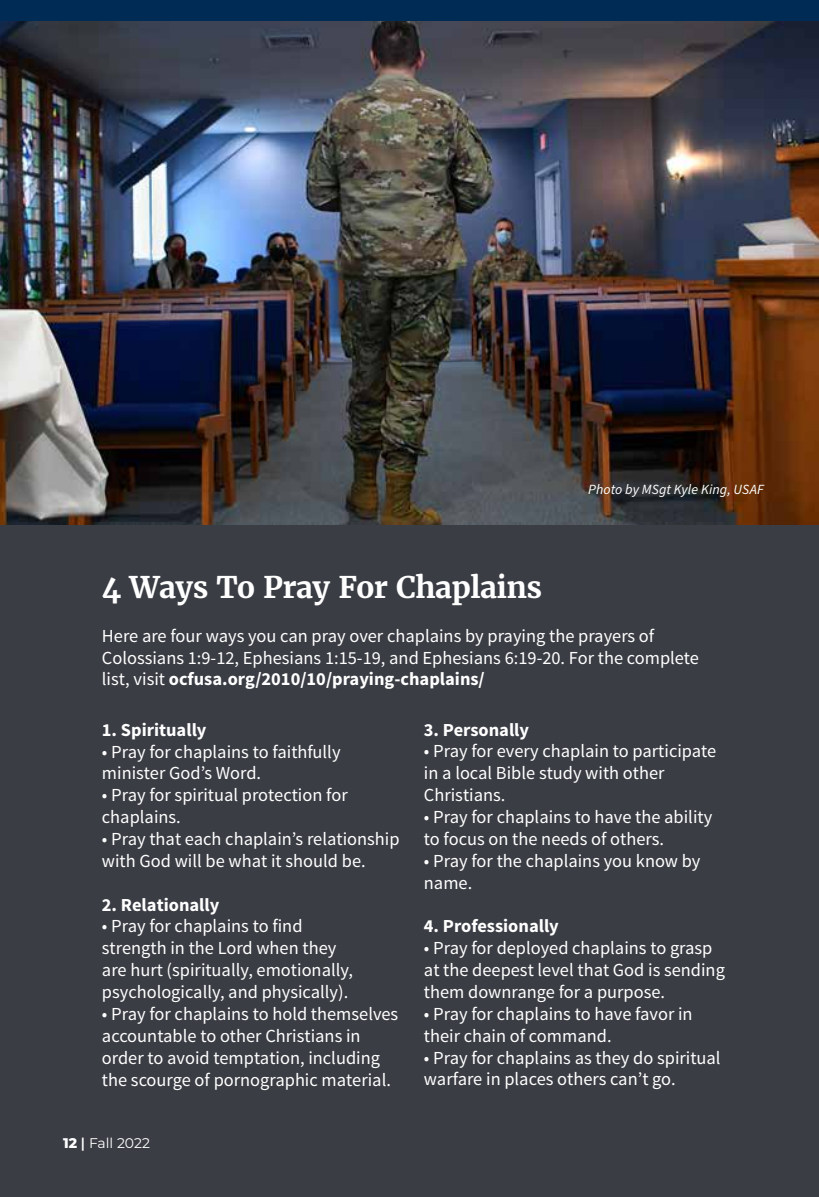
<style>
.page{position:relative;width:819px;height:1197px;background:#fff}
.page>*{position:absolute;margin:0;border:0;box-sizing:border-box;transform-origin:0 0}
.t1{font:700 29.75px "Merriweather";letter-spacing:-.02em;color:#fff}
.t2{font:18.38px/21.9px "Source Sans Pro";color:#fff}
.t3{font:700 18.38px "Source Sans Pro";color:#fff}
.t4{font:italic 14px "Source Sans Pro";letter-spacing:.005em;color:#fff}
.t5{font:14px "Montserrat";color:#fff}
.s1{font-weight:700}
.s2{font-weight:800}
.s3{font-weight:600}
</style>
<div class="page">
<div style="left:0;top:84px;width:819px;height:1113px;background:#3a3d44"></div>
<img style="left:0;top:20px;width:819px;height:505px">
<div style="left:0;top:0;width:819px;height:20px;background:#002b54"></div>
<p class="t4" style="left:588px;top:480px;width:177px">Photo by MSgt Kyle King, USAF</p>
<h1 class="t1" style="left:102px;top:568px;width:442px">4 Ways To Pray For Chaplains</h1>
<p class="t2" style="left:102px;top:625px;width:598px">Here are four ways you can pray over chaplains by praying the prayers of<br>Colossians 1:9-12, Ephesians 1:15-19, and Ephesians 6:19-20. For the complete list, visit <span class="s1">ocfusa.org/2010/10/praying-chaplains/</span></p>
<p class="t3" style="left:102px;top:718px;width:106px">1. Spiritually</p>
<p class="t2" style="left:102px;top:741px;width:240px">• Pray for chaplains to faithfully minister God’s Word.</p>
<p class="t2" style="left:102px;top:785px;width:247px">• Pray for spiritual protection for chaplains.</p>
<p class="t2" style="left:102px;top:828px;width:299px">• Pray that each chaplain’s relationship with God will be what it should be.</p>
<p class="t3" style="left:102px;top:893px;width:119px">2. Relationally</p>
<p class="t2" style="left:102px;top:916px;width:253px">• Pray for chaplains to find strength in the Lord when they are hurt (spiritually, emotionally, psychologically, and physically).</p>
<p class="t2" style="left:102px;top:1003px;width:298px">• Pray for chaplains to hold themselves accountable to other Christians in order to avoid temptation, including the scourge of pornographic material.</p>
<p class="t5" style="left:63px;top:1133px;width:89px"><span class="s2">12</span> <span class="s3">|</span> Fall 2022</p>
<p class="t3" style="left:424px;top:718px;width:107px">3. Personally</p>
<p class="t2" style="left:424px;top:741px;width:294px">• Pray for every chaplain to participate in a local Bible study with other<br>Christians.</p>
<p class="t2" style="left:424px;top:806px;width:290px">• Pray for chaplains to have the ability to focus on the needs of others.</p>
<p class="t2" style="left:424px;top:850px;width:278px">• Pray for the chaplains you know by name.</p>
<p class="t3" style="left:424px;top:914px;width:136px">4. Professionally</p>
<p class="t2" style="left:424px;top:937px;width:303px">• Pray for deployed chaplains to grasp at the deepest level that God is sending them downrange for a purpose.</p>
<p class="t2" style="left:424px;top:1003px;width:270px">• Pray for chaplains to have favor in their chain of command.</p>
<p class="t2" style="left:424px;top:1047px;width:298px">• Pray for chaplains as they do spiritual warfare in places others can’t go.</p>
</div>
